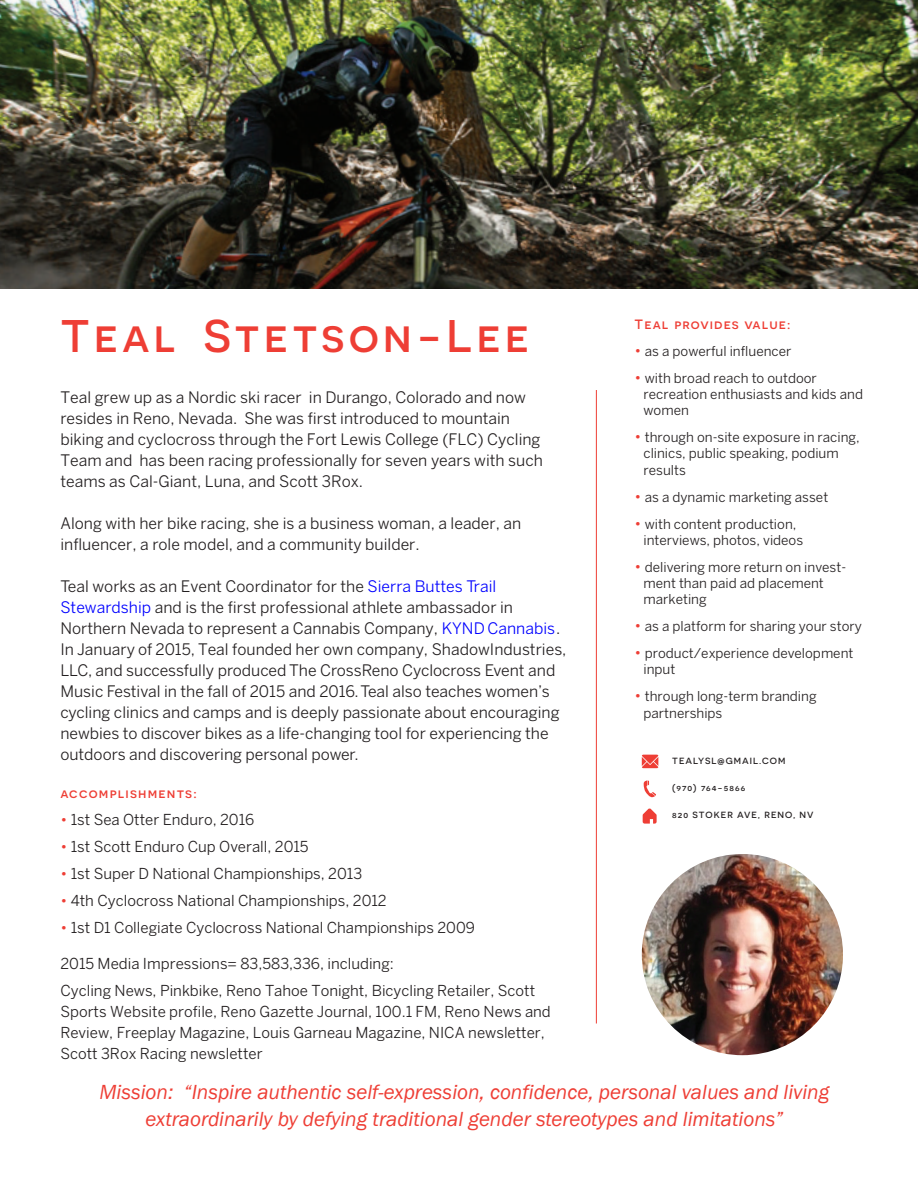
<style>
.page{position:relative;width:918px;height:1188px;background:#fff}
.page>*{position:absolute;margin:0;border:0;box-sizing:border-box;transform-origin:0 0}
.t1{font:500 45.75px "Novecentosanswide";letter-spacing:.09em;color:#ee3e35}
.t2{font:italic 21px/27px "Franklin Gothic";color:#ee3e35;text-align:center}
.t3{font:15.75px/21px "Benton Sans";color:#231f20}
.t4{font:15px/21px "Benton Sans";color:#231f20}
.t5{font:13.5px/16.2px "Benton Sans";color:#231f20}
.t6{font:500 13.5px "Novecentosanswide";letter-spacing:.08em;color:#ee3e35}
.t7{font:500 9px "Novecentosanswide";letter-spacing:.12em;color:#231f20}
.s1{color:#00f}
.s2{color:#ee3e35}
.s3{font-size:15px;color:#ee3e35}
</style>
<div class="page">
<img style="left:642px;top:854px;width:201px;height:201px;border-radius:101px">
<hr style="left:596px;top:390px;width:1px;height:634px;background:#ee3e35">
<svg style="left:642px;top:755px;width:16px;height:13px"></svg>
<svg style="left:644px;top:780px;width:12px;height:18px"></svg>
<svg style="left:643px;top:808px;width:14px;height:16px"></svg>
<img style="left:0;top:0;width:918px;height:289px">
<h1 class="t1" style="left:60px;top:309px;width:470px">Teal Stetson-Lee</h1>
<p class="t3" style="left:60px;top:387px;width:484px">Teal grew up as a Nordic ski racer in Durango, Colorado and now resides in Reno, Nevada. She was first introduced to mountain biking and cyclocross through the Fort Lewis College (FLC) Cycling Team and has been racing professionally for seven years with such teams as Cal-Giant, Luna, and Scott 3Rox.</p>
<p class="t3" style="left:60px;top:513px;width:462px">Along with her bike racing, she is a business woman, a leader, an influencer, a role model, and a community builder.</p>
<p class="t3" style="left:60px;top:575px;width:508px">Teal works as an Event Coordinator for the <span class="s1">Sierra Buttes Trail Stewardship</span> and is the first professional athlete ambassador in Northern Nevada to represent a Cannabis Company, <span class="s1">KYND Cannabis</span>.<br>In January of 2015, Teal founded her own company, ShadowIndustries, LLC, and successfully produced The CrossReno Cyclocross Event and Music Festival in the fall of 2015 and 2016. Teal also teaches women’s cycling clinics and camps and is deeply passionate about encouraging newbies to discover bikes as a life-changing tool for experiencing the outdoors and discovering personal power.</p>
<p class="t6" style="left:60px;top:785px;width:138px">accomplishments:</p>
<p class="t4" style="left:60px;top:809px;width:195px"><span class="s2">•</span> 1st Sea Otter Enduro, 2016</p>
<p class="t4" style="left:60px;top:836px;width:250px"><span class="s2">•</span> 1st Scott Enduro Cup Overall, 2015</p>
<p class="t4" style="left:60px;top:863px;width:303px"><span class="s2">•</span> 1st Super D National Championships, 2013</p>
<p class="t4" style="left:60px;top:890px;width:328px"><span class="s2">•</span> 4th Cyclocross National Championships, 2012</p>
<p class="t4" style="left:60px;top:917px;width:416px"><span class="s2">•</span> 1st D1 Collegiate Cyclocross National Championships 2009</p>
<p class="t4" style="left:60px;top:950px;width:476px;line-height:27px">2015 Media Impressions= 83,583,336, including:<br>Cycling News, Pinkbike, Reno Tahoe Tonight, Bicycling Retailer, Scott</p>
<p class="t4" style="left:60px;top:1001px;width:492px">Sports Website profile, Reno Gazette Journal, 100.1 FM, Reno News and<br>Review, Freeplay Magazine, Louis Garneau Magazine, NICA newsletter,<br>Scott 3Rox Racing newsletter</p>
<p class="t6" style="left:635px;top:316px;width:157px">Teal provides value:</p>
<p class="t5" style="left:635px;top:343px;width:158px"><span class="s3">•</span> as a powerful influencer</p>
<p class="t5" style="left:644px;top:370px;width:221px;text-indent:-9px"><span class="s3">•</span> with broad reach to outdoor recreation enthusiasts and kids and women</p>
<p class="t5" style="left:644px;top:429px;width:218px;text-indent:-9px"><span class="s3">•</span> through on-site exposure in racing, clinics, public speaking, podium results</p>
<p class="t5" style="left:635px;top:489px;width:195px"><span class="s3">•</span> as a dynamic marketing asset</p>
<p class="t5" style="left:644px;top:516px;width:161px;text-indent:-9px"><span class="s3">•</span> with content production, interviews, photos, videos</p>
<p class="t5" style="left:644px;top:559px;width:204px;text-indent:-9px"><span class="s3">•</span> delivering more return on invest&shy;ment than paid ad placement marketing</p>
<p class="t5" style="left:635px;top:618px;width:229px"><span class="s3">•</span> as a platform for sharing your story</p>
<p class="t5" style="left:644px;top:645px;width:211px;text-indent:-9px"><span class="s3">•</span> product/experience development input</p>
<p class="t5" style="left:644px;top:688px;width:175px;text-indent:-9px"><span class="s3">•</span> through long-term branding partnerships</p>
<p class="t7" style="left:672px;top:755px;width:115px">TEALYSL@GMAIL.COM</p>
<p class="t7" style="left:672px;top:782px;width:75px">(970) 764-5866</p>
<p class="t7" style="left:672px;top:809px;width:143px">820 STOKER AVE, RENO, NV</p>
<h2 class="t2" style="left:100px;top:1078px;width:731px">Mission: “Inspire authentic self-expression, confidence, personal values and living extraordinarily by defying traditional gender stereotypes and limitations”</h2>
</div>
